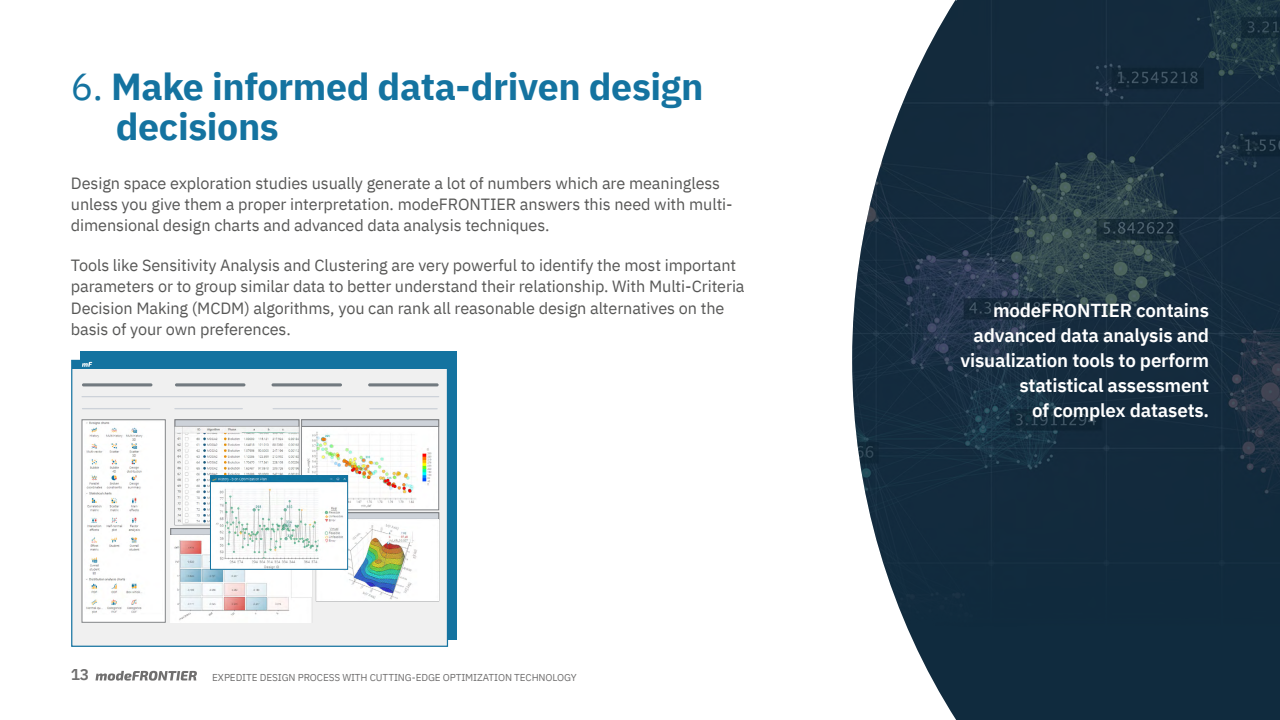
<style>
.page{position:relative;width:1280px;height:720px;background:#fff}
.page>*{position:absolute;margin:0;border:0;box-sizing:border-box;transform-origin:0 0}
.t1{font:700 37.5px/40px "IBM Plex Sans";letter-spacing:-.01em;color:#1473a0}
.t2{font:600 18.75px/25px "IBM Plex Sans";letter-spacing:-.01em;color:#fff;text-align:right}
.t3{font:16.25px/21.2px "IBM Plex Sans";letter-spacing:-.005em;color:#575756}
.t4{font:600 15.62px "IBM Plex Sans";color:#706f6f}
.t5{font:10px "IBM Plex Sans";letter-spacing:-.01em;color:#706f6f}
.s1{font-weight:400}
</style>
<div class="page">
<svg style="left:95px;top:671px;width:102px;height:10px"></svg>
<div style="left:917px;top:649px;width:363px;height:71px;background:#102b3e"></div>
<img style="left:852px;top:0;width:428px;height:649px">
<div style="left:80px;top:351px;width:377px;height:288px;background:#1473a0"></div>
<div style="left:72px;top:366px;width:375px;height:280px;background:#f0f0f0"></div>
<div style="left:72px;top:360px;width:375px;height:9px;background:#1473a0"></div>
<svg style="left:82px;top:362px;width:10px;height:5px"></svg>
<div style="left:82px;top:420px;width:83px;height:202px;background:#fff"></div>
<hr style="left:175px;top:383px;width:70px;height:3px;background:#727a80;border-radius:2px">
<hr style="left:82px;top:383px;width:70px;height:3px;background:#727a80;border-radius:2px">
<hr style="left:272px;top:383px;width:70px;height:3px;background:#727a80;border-radius:2px">
<hr style="left:368px;top:383px;width:71px;height:3px;background:#727a80;border-radius:2px">
<div style="left:172px;top:406px;width:73px;height:5px;border:2px solid #f0f0f0;border-radius:2px"></div>
<div style="left:80px;top:406px;width:72px;height:5px;border:2px solid #f0f0f0;border-radius:2px"></div>
<div style="left:271px;top:406px;width:72px;height:5px;border:2px solid #f0f0f0;border-radius:2px"></div>
<div style="left:367px;top:406px;width:73px;height:5px;border:2px solid #f0f0f0;border-radius:2px"></div>
<hr style="left:82px;top:396px;width:357px;height:1px;background:#cdd2d9">
<div style="left:175px;top:420px;width:124px;height:6px;background:#cdd2d9"></div>
<div style="left:175px;top:420px;width:124px;height:7px;border:1px solid #808285"></div>
<img style="left:177px;top:427px;width:122px;height:98px">
<div style="left:301px;top:420px;width:138px;height:90px;border:1px solid #808285"></div>
<div style="left:316px;top:513px;width:123px;height:6px;background:#cdd2d9"></div>
<div style="left:302px;top:420px;width:137px;height:6px;background:#cdd2d9"></div>
<div style="left:301px;top:420px;width:138px;height:7px;border:1px solid #808285"></div>
<img style="left:302px;top:427px;width:135px;height:81px">
<img style="left:317px;top:520px;width:122px;height:81px">
<div style="left:171px;top:529px;width:141px;height:6px;background:#cdd2d9"></div>
<div style="left:171px;top:528px;width:141px;height:7px;border:1px solid #808285"></div>
<img style="left:171px;top:535px;width:141px;height:87px">
<img style="left:212px;top:478px;width:134px;height:89px">
<div style="left:210px;top:476px;width:138px;height:93px;border:1px solid #1473a0"></div>
<img style="left:86px;top:421px;width:57px;height:193px">
<div style="left:71px;top:360px;width:377px;height:287px;border:1px solid #1473a0"></div>
<h1 class="t1" style="left:116px;top:64px;width:589px;text-indent:-45px"><span class="s1">6.</span> Make informed data-driven design decisions</h1>
<p class="t3" style="left:71px;top:171px;width:663px">Design space exploration studies usually generate a lot of numbers which are meaningless unless you give them a proper interpretation. modeFRONTIER answers this need with multi&shy;dimensional design charts and advanced data analysis techniques.</p>
<p class="t3" style="left:71px;top:253px;width:675px">Tools like Sensitivity Analysis and Clustering are very powerful to identify the most important parameters or to group similar data to better understand their relationship. With Multi-Criteria Decision Making (MCDM) algorithms, you can rank all reasonable design alternatives on the basis of your own preferences.</p>
<p class="t4" style="left:71px;top:663px;width:20px">13</p>
<p class="t5" style="left:212px;top:669px;width:366px">EXPEDITE DESIGN PROCESS WITH CUTTING-EDGE OPTIMIZATION TECHNOLOGY</p>
<p class="t2" style="left:960px;top:296px;width:250px">modeFRONTIER contains advanced data analysis and visualization tools to perform statistical assessment<br>of complex datasets.</p>
</div>
